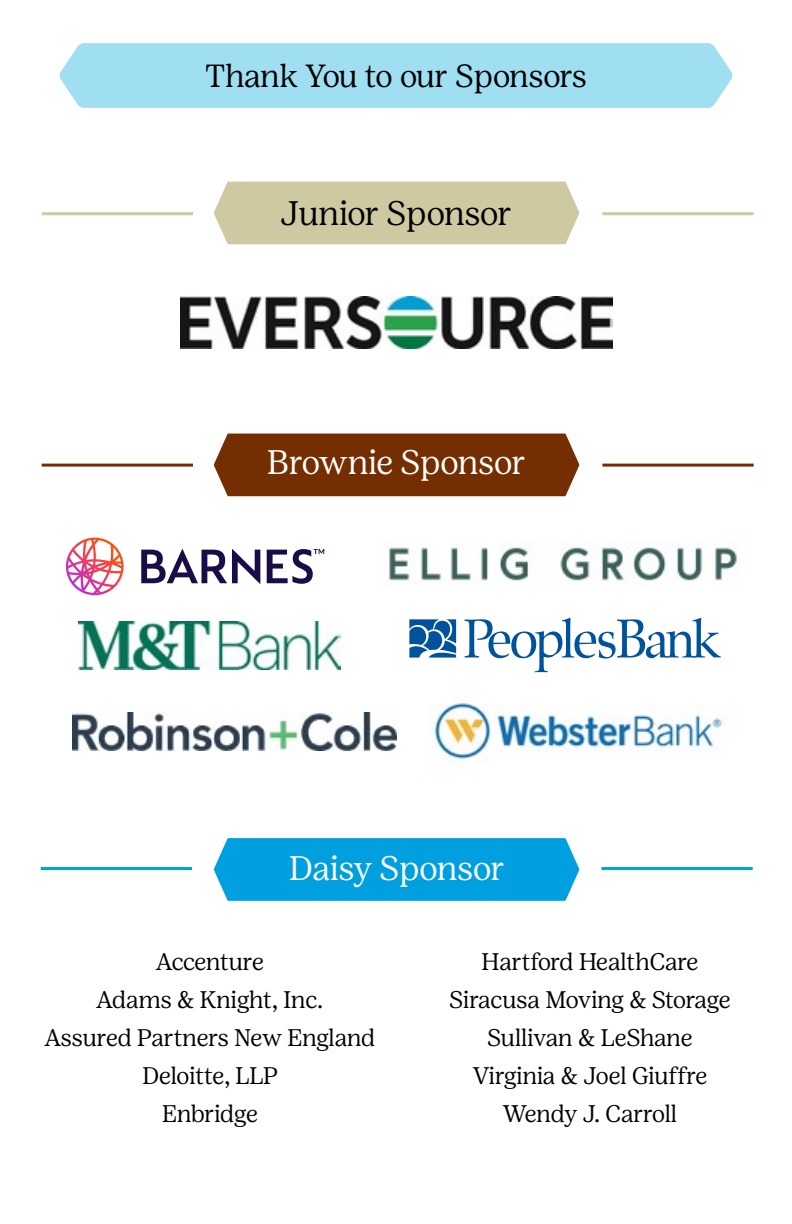
<style>
.page{position:relative;width:792px;height:1224px;background:#fff}
.page>*{position:absolute;margin:0;border:0;box-sizing:border-box;transform-origin:0 0}
.t1{font:300 34px "Girl Scout Display";color:#fff}
.t2{font:300 34px "Girl Scout Display";color:#000}
.t3{font:300 32px "Girl Scout Display";letter-spacing:-.01em;color:#000}
.t4{font:300 24px/38px "Girl Scout Display";color:#000;text-align:center}
</style>
<div class="page">
<img style="left:434px;top:702px;width:291px;height:58px">
<div style="left:214px;top:182px;width:365px;height:62px;background:#cfc9a2"></div>
<div style="left:214px;top:434px;width:365px;height:62px;background:#752e01"></div>
<div style="left:214px;top:838px;width:365px;height:63px;background:#009fdf"></div>
<hr style="left:41px;top:867px;width:151px;height:3px;background:#009fdf">
<hr style="left:601px;top:867px;width:152px;height:3px;background:#009fdf">
<hr style="left:42px;top:464px;width:151px;height:3px;background:#752e01">
<hr style="left:602px;top:464px;width:152px;height:3px;background:#752e01">
<hr style="left:42px;top:212px;width:151px;height:3px;background:#cfc9a2">
<hr style="left:602px;top:212px;width:152px;height:3px;background:#cfc9a2">
<img style="left:181px;top:296px;width:431px;height:53px">
<img style="left:389px;top:542px;width:350px;height:40px">
<svg style="left:464px;top:618px;width:257px;height:54px"></svg>
<svg style="left:409px;top:619px;width:47px;height:39px;background:#417db5"></svg>
<svg style="left:66px;top:538px;width:58px;height:57px"></svg>
<svg style="left:141px;top:549px;width:183px;height:35px"></svg>
<img style="left:78px;top:622px;width:263px;height:48px">
<img style="left:72px;top:713px;width:324px;height:38px">
<div style="left:59px;top:43px;width:674px;height:65px;background:#a0def1"></div>
<h2 class="t3" style="left:205px;top:57px;width:383px">Thank You to our Sponsors</h2>
<h1 class="t2" style="left:281px;top:194px;width:233px">Junior Sponsor</h1>
<h1 class="t1" style="left:267px;top:443px;width:260px">Brownie Sponsor</h1>
<h1 class="t1" style="left:289px;top:849px;width:217px">Daisy Sponsor</h1>
<p class="t4" style="left:45px;top:943px;width:332px">Accenture<br>Adams &amp; Knight, Inc.<br>Assured Partners New England<br>Deloitte, LLP<br>Enbridge</p>
<p class="t4" style="left:449px;top:943px;width:283px">Hartford HealthCare<br>Siracusa Moving &amp; Storage<br>Sullivan &amp; LeShane<br>Virginia &amp; Joel Giuffre<br>Wendy J. Carroll</p>
</div>
